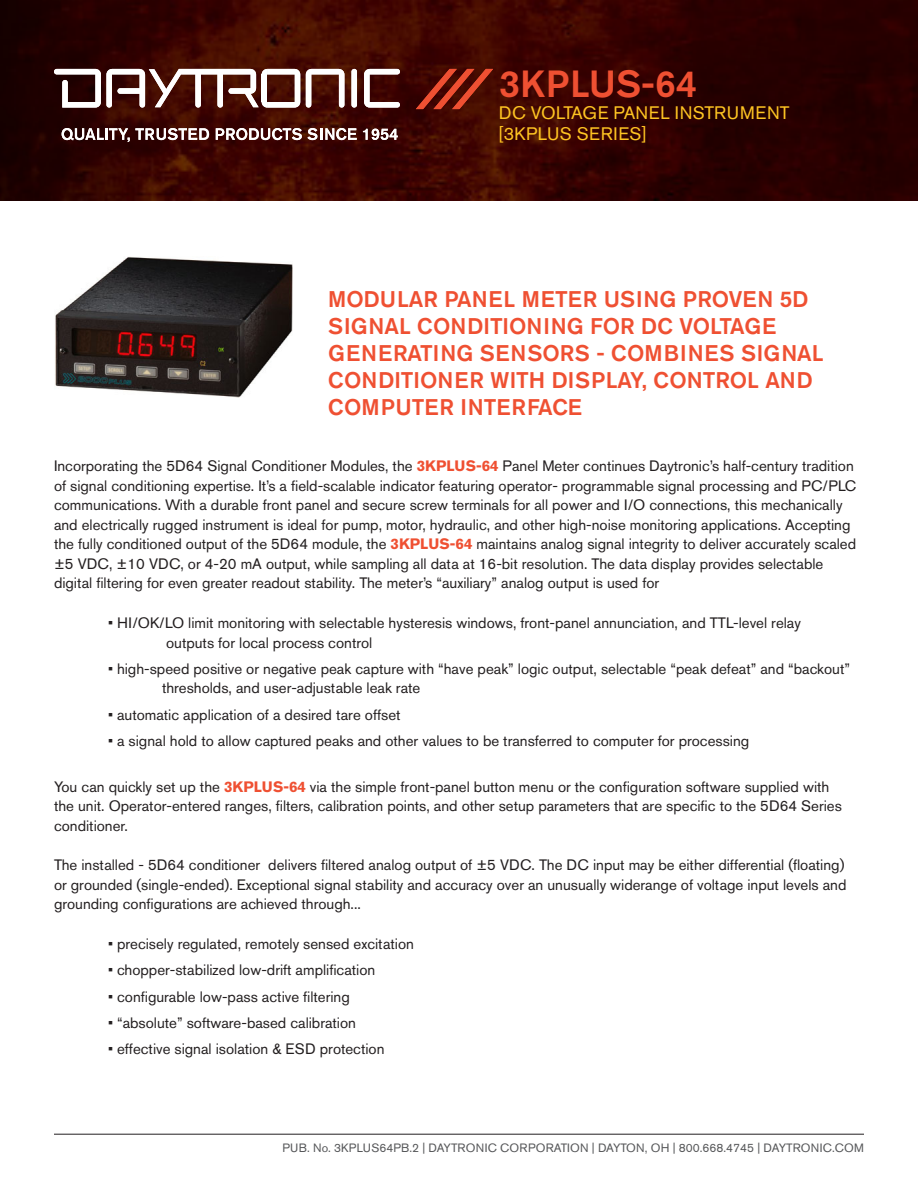
<style>
.page{position:relative;width:918px;height:1188px;background:#fff}
.page>*{position:absolute;margin:0;border:0;box-sizing:border-box;transform-origin:0 0}
.Orange_Model_Number{font:500 37.5px "Akzidenz Grotesk BE";color:#ef5032}
.Orange_Header_Block{font:500 22.5px/27px "Akzidenz Grotesk BE";color:#ef5032}
.Yellow_Header_Type{font:18px "Akzidenz Grotesk BE";letter-spacing:.02em;color:#fec422}
.Last_Sentence_of_Bod{font:15px/19.5px "Akzidenz Grotesk BE";color:#231f20}
.Body_Copy{font:15px/19.5px "Akzidenz Grotesk BE";color:#231f20}
.t1{font:12px "Akzidenz Grotesk BE";color:#57585a}
.s1{font-weight:700;color:#ef5032}
</style>
<div class="page">
<hr style="left:54px;top:1134px;width:810px;height:1px;background:#231f20">
<img style="left:0;top:0;width:918px;height:201px">
<div style="left:351px;top:69px;width:6px;height:39px;background:#fff;border-radius:3px"></div>
<svg style="left:54px;top:69px;width:246px;height:39px"></svg>
<svg style="left:364px;top:69px;width:36px;height:39px"></svg>
<svg style="left:306px;top:69px;width:38px;height:39px"></svg>
<svg style="left:62px;top:128px;width:147px;height:14px"></svg>
<svg style="left:216px;top:128px;width:141px;height:12px"></svg>
<svg style="left:363px;top:129px;width:35px;height:11px"></svg>
<svg style="left:416px;top:69px;width:77px;height:40px;background:#761d0f"></svg>
<img style="left:55px;top:256px;width:238px;height:142px">
<p class="Orange_Model_Number" style="left:499px;top:61px;width:200px">3KPLUS-64</p>
<p class="Yellow_Header_Type" style="left:499px;top:102px;width:292px">DC VOLTAGE PANEL INSTRUMENT</p>
<p class="Yellow_Header_Type" style="left:499px;top:123px;width:149px">[3KPLUS SERIES]</p>
<p class="Orange_Header_Block" style="left:328px;top:285px;width:497px">MODULAR PANEL METER USING PROVEN 5D SIGNAL CONDITIONING FOR DC VOLTAGE GENERATING SENSORS - COMBINES SIGNAL CONDITIONER WITH DISPLAY, CONTROL AND COMPUTER INTERFACE</p>
<p class="Last_Sentence_of_Bod" style="left:54px;top:456px;width:804px">Incorporating the 5D64 Signal Conditioner Modules, the <span class="s1">3KPLUS-64</span> Panel Meter continues Daytronic’s half-century tradition of signal conditioning expertise. It’s a field-scalable indicator featuring operator- programmable signal processing and PC/PLC communications. With a durable front panel and secure screw terminals for all power and I/O connections, this mechanically and electrically rugged instrument is ideal for pump, motor, hydraulic, and other high-noise monitoring applications. Accepting the fully conditioned output of the 5D64 module, the <span class="s1">3KPLUS-64</span> maintains analog signal integrity to deliver accurately scaled ±5 VDC, ±10 VDC, or 4-20 mA output, while sampling all data at 16-bit resolution. The data display provides selectable digital filtering for even greater readout stability. The meter’s “auxiliary” analog output is used for</p>
<p class="Body_Copy" style="left:166px;top:613px;width:636px;text-indent:-58px">• HI/OK/LO limit monitoring with selectable hysteresis windows, front-panel annunciation, and TTL-level relay outputs for local process control</p>
<p class="Body_Copy" style="left:162px;top:659px;width:690px;text-indent:-54px">• high-speed positive or negative peak capture with “have peak” logic output, selectable “peak defeat” and “backout” thresholds, and user-adjustable leak rate</p>
<p class="Body_Copy" style="left:108px;top:705px;width:294px">• automatic application of a desired tare offset</p>
<p class="Body_Copy" style="left:108px;top:731px;width:643px">• a signal hold to allow captured peaks and other values to be transferred to computer for processing</p>
<p class="Last_Sentence_of_Bod" style="left:54px;top:777px;width:789px">You can quickly set up the <span class="s1">3KPLUS-64</span> via the simple front-panel button menu or the configuration software supplied with the unit. Operator-entered ranges, filters, calibration points, and other setup parameters that are specific to the 5D64 Series conditioner.</p>
<p class="Last_Sentence_of_Bod" style="left:54px;top:855px;width:794px">The installed - 5D64 conditioner delivers filtered analog output of ±5 VDC. The DC input may be either differential (floating) or grounded (single-ended). Exceptional signal stability and accuracy over an unusually widerange of voltage input levels and grounding configurations are achieved through...</p>
<p class="Body_Copy" style="left:108px;top:934px;width:307px">• precisely regulated, remotely sensed excitation</p>
<p class="Body_Copy" style="left:108px;top:960px;width:269px">• chopper-stabilized low-drift amplification</p>
<p class="Body_Copy" style="left:108px;top:987px;width:243px">• configurable low-pass active filtering</p>
<p class="Body_Copy" style="left:108px;top:1013px;width:250px">• “absolute” software-based calibration</p>
<p class="Body_Copy" style="left:108px;top:1039px;width:278px">• effective signal isolation &amp; ESD protection</p>
<p class="t1" style="left:282px;top:1140px;width:583px">PUB. No. 3KPLUS64PB.2 | DAYTRONIC CORPORATION | DAYTON, OH | 800.668.4745 | DAYTRONIC.COM</p>
</div>
